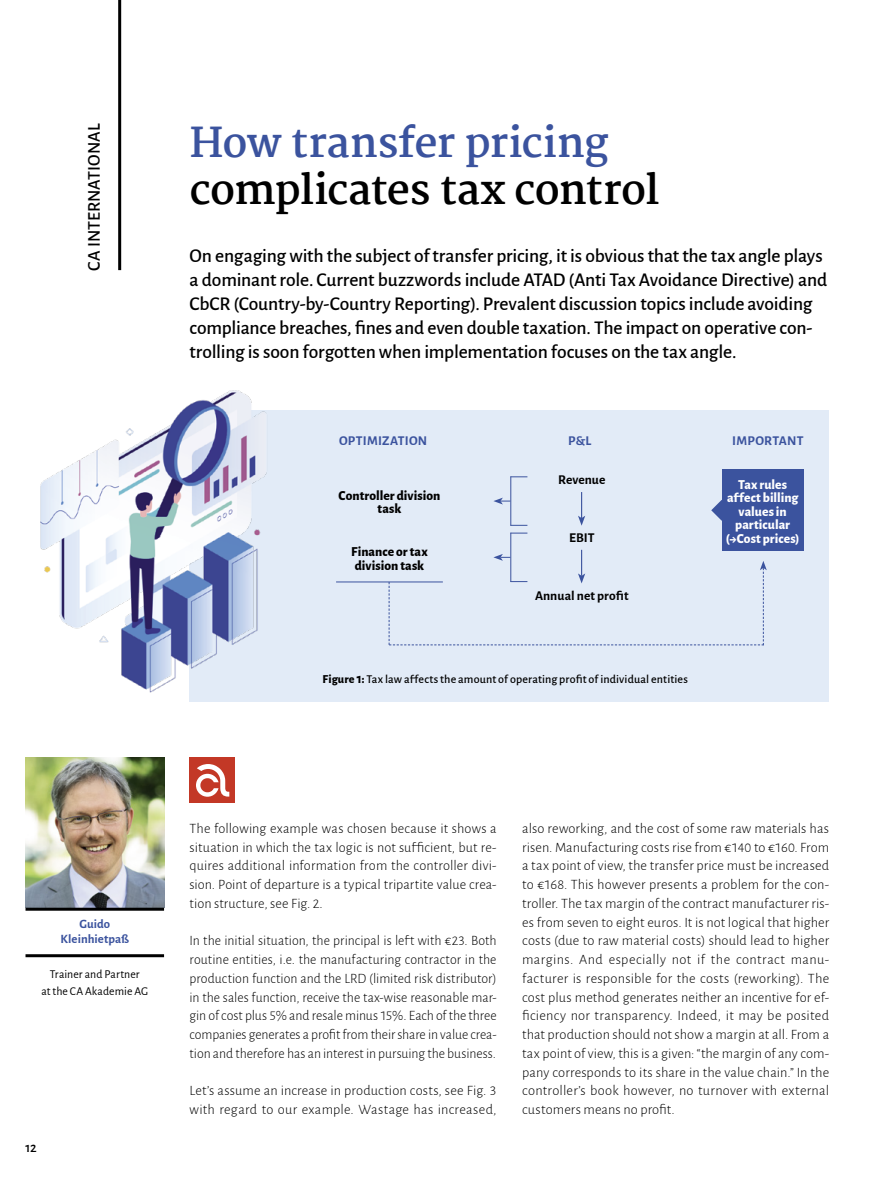
<style>
.page{position:relative;width:893px;height:1191px;background:#fff}
.page>*{position:absolute;margin:0;border:0;box-sizing:border-box;transform-origin:0 0}
.t1{font:700 40.5px "Martel";letter-spacing:-.02em;color:#000}
.t2{font:700 40.5px "Martel";letter-spacing:-.01em;color:#3b539e}
.t3{font:500 19.5px/24px "Alegreya Sans";letter-spacing:-.01em;color:#000}
.t4{font:500 18px "Alegreya Sans";color:#000}
.t5{font:300 14.25px/18.8px "Alegreya Sans";letter-spacing:.01em;color:#000;text-align:justify}
.t6{font:500 14.25px "Alegreya Sans";color:#000}
.t7{font:800 13.5px/13.5px "Alegreya Sans";letter-spacing:.005em;color:#fff;text-align:center}
.t8{font:800 13.5px/13.5px "Alegreya Sans";letter-spacing:.005em;color:#000;text-align:center}
.t9{font:700 13.5px "Alegreya Sans";letter-spacing:.005em;color:#000}
.t10{font:700 13.5px "Alegreya Sans";letter-spacing:.015em;color:#3b539e}
.t11{font:700 12.75px/15px "Alegreya Sans";color:#3b539e;text-align:center}
.t12{font:500 12px "Alegreya Sans";letter-spacing:.01em;color:#000}
.t13{font:12px/16.5px "Alegreya Sans";letter-spacing:.005em;color:#000;text-align:center}
.s1{font-weight:800}
</style>
<div class="page">
<hr style="left:118px;top:0;width:3px;height:270px;background:#000">
<img style="left:26px;top:758px;width:138px;height:149px">
<hr style="left:26px;top:907px;width:138px;height:3px;background:#000">
<hr style="left:26px;top:954px;width:138px;height:3px;background:#000">
<div style="left:190px;top:410px;width:639px;height:291px;background:#e2ebf7"></div>
<hr style="left:336px;top:581px;width:107px;height:1px;background:#3b539e">
<hr style="left:510px;top:476px;width:1px;height:50px;background:#3b539e">
<svg style="left:510px;top:476px;width:17px;height:1px"></svg>
<svg style="left:493px;top:497px;width:17px;height:7px"></svg>
<svg style="left:510px;top:525px;width:17px;height:1px"></svg>
<svg style="left:511px;top:533px;width:16px;height:1px"></svg>
<hr style="left:510px;top:533px;width:1px;height:49px;background:#3b539e">
<svg style="left:578px;top:492px;width:7px;height:34px"></svg>
<svg style="left:389px;top:550px;width:378px;height:95px"></svg>
<div style="left:722px;top:469px;width:82px;height:82px;background:#3b539e"></div>
<svg style="left:711px;top:500px;width:11px;height:21px"></svg>
<img style="left:40px;top:390px;width:283px;height:312px">
<div style="left:190px;top:758px;width:45px;height:45px;background:#c33826"></div>
<svg style="left:196px;top:764px;width:33px;height:32px"></svg>
<p class="t4" style="left:81px;top:271px;width:149px;rotate:-90deg">CA INTERNATIONAL</p>
<h1 class="t2" style="left:190px;top:120px;width:421px">How transfer pricing</h1>
<h1 class="t1" style="left:190px;top:166px;width:471px">complicates tax control</h1>
<p class="t3" style="left:190px;top:242px;width:639px">On engaging with the subject of transfer pricing, it is obvious that the tax angle plays a dominant role. Current buzzwords include ATAD (Anti Tax Avoidance Directive) and CbCR (Country-by-Country Reporting). Prevalent discussion topics include avoiding compliance breaches, fines and even double taxation. The impact on operative con&shy;trolling is soon forgotten when implementation focuses on the tax angle.</p>
<p class="t10" style="left:339px;top:430px;width:90px">OPTIMIZATION</p>
<p class="t10" style="left:568px;top:430px;width:24px">P&amp;L</p>
<p class="t10" style="left:732px;top:430px;width:73px">IMPORTANT</p>
<p class="t8" style="left:339px;top:487px;width:103px">Controller division task</p>
<p class="t8" style="left:351px;top:544px;width:78px;text-align:left">Finance or tax division task</p>
<p class="t9" style="left:558px;top:470px;width:49px">Revenue</p>
<p class="t9" style="left:569px;top:527px;width:27px">EBIT</p>
<p class="t9" style="left:535px;top:585px;width:95px">Annual net profit</p>
<p class="t12" style="left:323px;top:670px;width:367px"><span class="s1">Figure 1:</span> Tax lawaffectsthe amount of operating profit of individual entities</p>
<p class="t7" style="left:726px;top:476px;width:75px">Tax rules affect billing values in particular (→Cost prices)</p>
<p class="t11" style="left:61px;top:915px;width:70px">Guido<br>Kleinhietpaß</p>
<p class="t13" style="left:41px;top:965px;width:108px">Trainer and Partner<br>at the CA Akademie AG</p>
<p class="t6" style="left:26px;top:1137px;width:13px">12</p>
<p class="t5" style="left:190px;top:818px;width:309px">The following example was chosen because it shows a situation in which the tax logic is not sufficient, but re&shy;quires additional information from the controller divi&shy;sion. Point of departure is a typical tripartite value crea&shy;tion structure, see Fig. 2.</p>
<p class="t5" style="left:190px;top:931px;width:309px">In the initial situation, the principal is left with €23. Both routine entities, i.e. the manufacturing contractor in the production function and the LRD (limited risk distributor) in the sales function, receive the tax-wise reasonable mar&shy;gin of cost plus 5% and resale minus 15%. Each of the three companies generates a profit from their share in value crea&shy;tion and therefore has an interest in pursuing the business.</p>
<p class="t5" style="left:190px;top:1081px;width:308px">Let’s assume an increase in production costs, see Fig. 3 with regard to our example. Wastage has increased,</p>
<p class="t5" style="left:522px;top:818px;width:309px">also reworking, and the cost of some raw materials has risen. Manufacturing costs rise from €140 to €160. From a tax point of view, the transfer price must be increased to €168. This however presents a problem for the con&shy;troller. The tax margin of the contract manufacturer ris&shy;es from seven to eight euros. It is not logical that higher costs (due to raw material costs) should lead to higher margins. And especially not if the contract manu&shy;facturer is responsible for the costs (reworking). The cost plus method generates neither an incentive for ef&shy;ficiency nor transparency. Indeed, it may be posited that production should not show a margin at all. From a tax point of view, this is a given: “the margin of any com&shy;pany corresponds to its share in the value chain.” In the controller’s book however, no turnover with external customers means no profit.</p>
</div>
